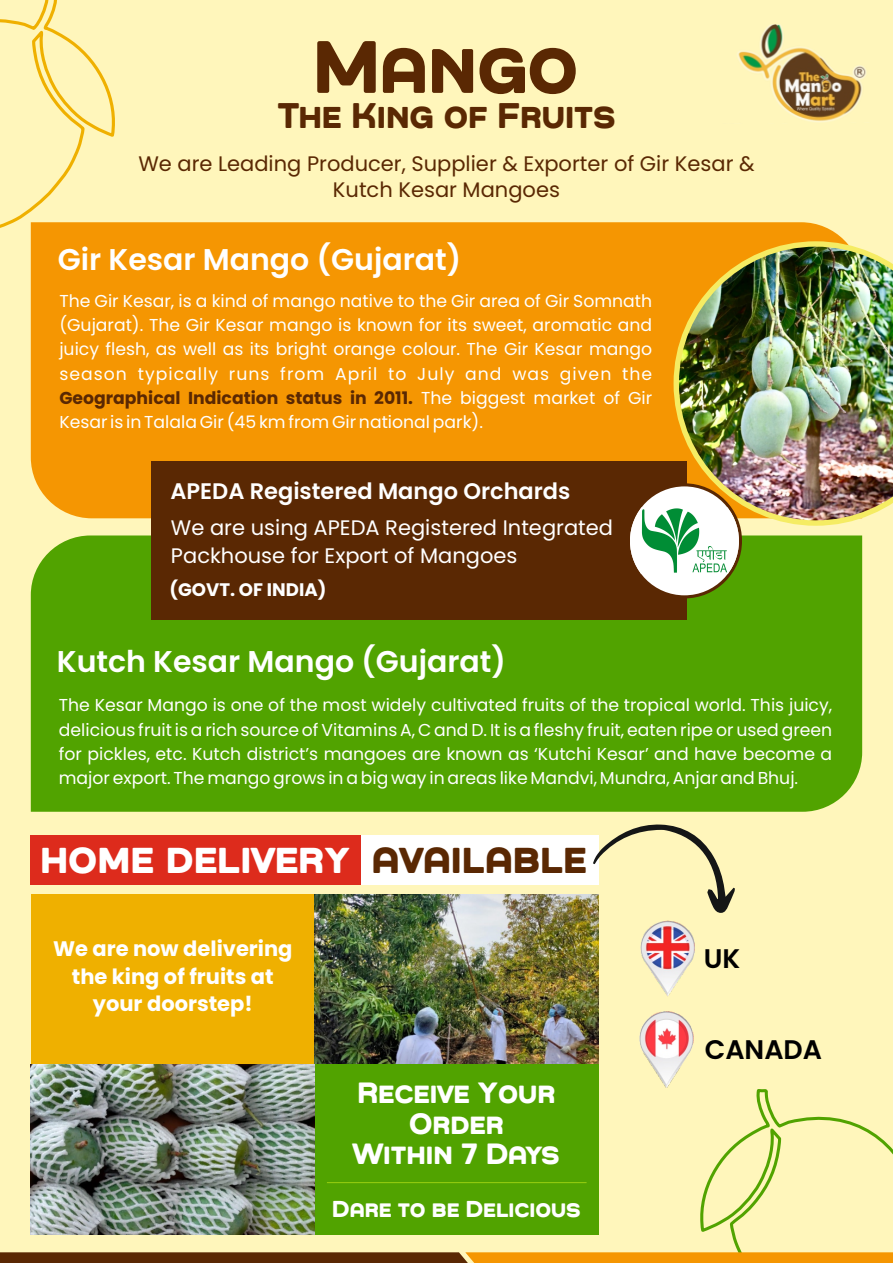
<style>
.page{position:relative;width:893px;height:1263px;background:#fff6bb}
.page>*{position:absolute;margin:0;border:0;box-sizing:border-box;transform-origin:0 0}
.t1{font:79.65px "Rascon Demo";color:#5a2803}
.t2{font:45.75px "Rascon Demo";color:#fff}
.t3{font:38.4px "Rascon Demo";color:#5a2803}
.t4{font:31.5px/30.8px "Rascon Demo";color:#fff;text-align:center}
.t5{font:600 30px "Poppins";color:#fff}
.t6{font:600 26.85px "Poppins";color:#000}
.t7{font:24.75px "Rascon Demo";color:#fff}
.t8{font:600 22.5px "Poppins";color:#fff}
.t9{font:21px/26px "Poppins";color:#5a2803;text-align:center}
.t10{font:21px/27.8px "Poppins";color:#fff}
.t11{font:700 21px/27.8px "Poppins";color:#fff;text-align:center}
.t12{font:700 18.15px "Poppins";color:#fff}
.t13{font:17.25px/24.3px "Poppins";color:#fff;text-align:justify}
.s1{font-weight:700;color:#5a2803}
.s2{color:#5a2803}
</style>
<div class="page">
<svg style="left:0;top:0;width:115px;height:286px"></svg>
<svg style="left:700px;top:1089px;width:193px;height:163px"></svg>
<div style="left:31px;top:222px;width:814px;height:296px;background:#f59602"></div>
<svg style="left:674px;top:241px;width:181px;height:285px;fill:#f59602"></svg>
<img style="left:679px;top:247px;width:214px;height:273px">
<div style="left:31px;top:535px;width:831px;height:277px;background:#51a300"></div>
<img style="left:737px;top:24px;width:130px;height:98px">
<div style="left:151px;top:462px;width:535px;height:158px;background:#5a2803"></div>
<svg style="left:627px;top:483px;width:115px;height:115px"></svg>
<div style="left:630px;top:486px;width:109px;height:109px;background:#fff;border-radius:50%"></div>
<img style="left:630px;top:508px;width:109px;height:66px">
<svg style="left:0;top:1252px;width:893px;height:11px"></svg>
<div style="left:361px;top:835px;width:238px;height:50px;background:#fff"></div>
<div style="left:31px;top:835px;width:330px;height:50px;background:#dd2b1c"></div>
<div style="left:31px;top:894px;width:284px;height:170px;background:#efb000"></div>
<img style="left:315px;top:894px;width:284px;height:170px">
<div style="left:315px;top:1064px;width:284px;height:171px;background:#51a300"></div>
<img style="left:31px;top:1064px;width:284px;height:171px">
<svg style="left:593px;top:824px;width:142px;height:89px"></svg>
<img style="left:640px;top:920px;width:55px;height:77px">
<img style="left:639px;top:1011px;width:55px;height:77px">
<hr style="left:327px;top:1182px;width:260px;height:1px;background:#99d011">
<h1 class="t1" style="left:313px;top:33px;width:266px">Mango</h1>
<h3 class="t3" style="left:278px;top:99px;width:340px">The King of Fruits</h3>
<p class="t9" style="left:138px;top:151px;width:618px">We are Leading Producer, Supplier &amp; Exporter of Gir Kesar &amp;<br>Kutch Kesar Mangoes</p>
<h3 class="t5" style="left:58px;top:238px;width:405px">Gir Kesar Mango (Gujarat)</h3>
<p class="t13" style="left:59px;top:289px;width:594px">The Gir Kesar, is a kind of mango native to the Gir area of Gir Somnath (Gujarat). The Gir Kesar mango is known for its sweet, aromatic and juicy flesh, as well as its bright orange colour. The Gir Kesar mango season typically runs from April to July and was given the <span class="s1">Geographical Indication status in 2011.</span> The biggest market of Gir Kesar is in Talala Gir (45 km from Gir national park).</p>
<h3 class="t8" style="left:170px;top:476px;width:401px">APEDA Registered Mango Orchards</h3>
<p class="t10" style="left:171px;top:514px;width:444px">We are using APEDA Registered Integrated<br>Packhouse for Export of Mangoes</p>
<p class="t12" style="left:169px;top:577px;width:158px">(GOVT. OF INDIA)</p>
<h3 class="t5" style="left:57px;top:640px;width:451px">Kutch Kesar Mango (Gujarat)</h3>
<p class="t13" style="left:59px;top:693px;width:775px">The Kesar Mango is one of the most widely cultivated fruits of the tropical world. This juicy, delicious fruit is a rich source of Vitamins A, C and D. It is a fleshy fruit, eaten ripe or used green for pickles, etc. Kutch district’s mangoes are known as ‘Kutchi Kesar’ and have become a major export. The mango grows in a big way in areas like Mandvi, Mundra, Anjar and Bhuj.</p>
<h2 class="t2" style="left:40px;top:838px;width:548px">home delivery <span class="s2">available</span></h2>
<p class="t11" style="left:53px;top:935px;width:241px">We are now delivering the king of fruits at your doorstep!</p>
<h3 class="t6" style="left:704px;top:940px;width:38px">UK</h3>
<h3 class="t6" style="left:705px;top:1031px;width:119px">CANADA</h3>
<h3 class="t4" style="left:353px;top:1080px;width:208px">Receive Your<br>Order<br>Within 7 Days</h3>
<h3 class="t7" style="left:332px;top:1198px;width:250px">Dare to be Delicious</h3>
</div>
